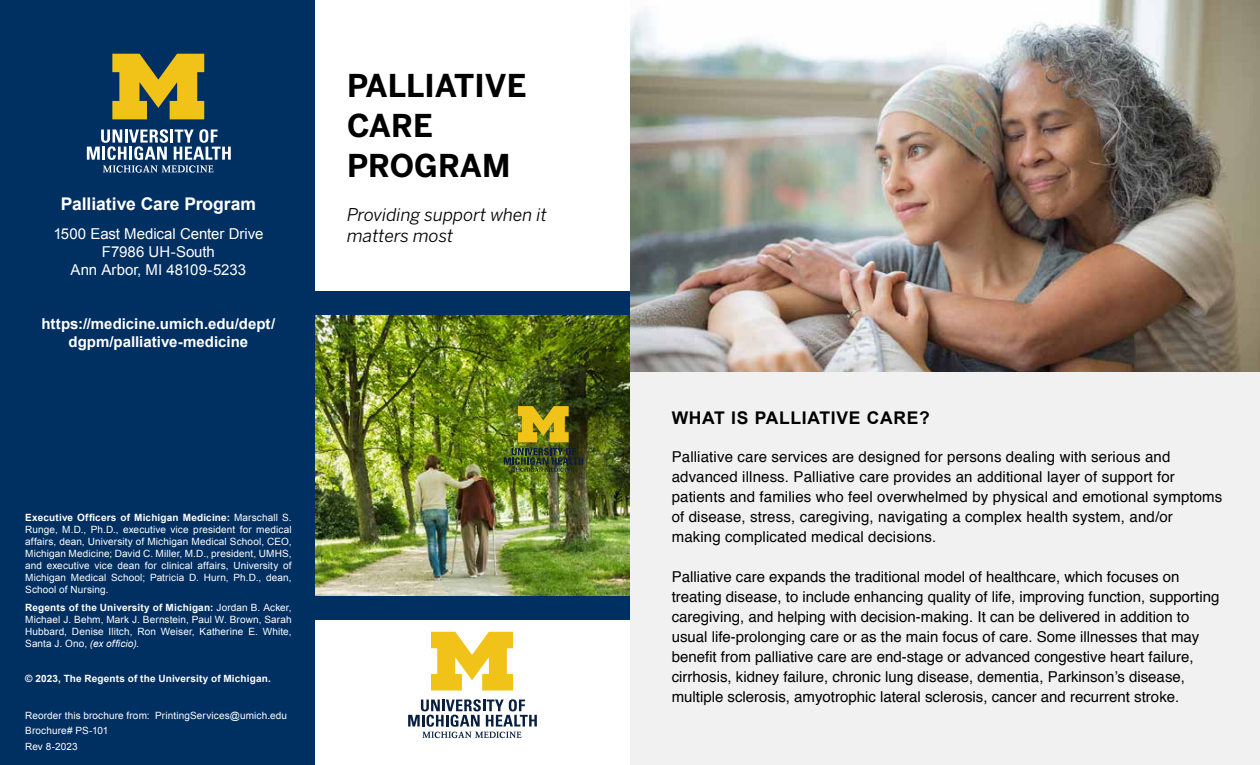
<style>
.page{position:relative;width:1260px;height:765px;background:#fff}
.page>*{position:absolute;margin:0;border:0;box-sizing:border-box;transform-origin:0 0}
.t1{font:700 31.25px/40px "Benton Sans";color:#000}
.t2{font:italic 17.5px/21px "Benton Sans";color:#000}
.t3{font:700 17.5px "Arial";color:#fff}
.t4{font:700 17.5px "Arial";letter-spacing:.04em;color:#000}
.t5{font:15px/20px "Helvetica";color:#000}
.t6{font:15px/18px "Arial";letter-spacing:-.005em;color:#fff;text-align:center}
.t7{font:700 15px/18px "Arial";color:#fff;text-align:center}
.t8{font:10px/12px "Arial";letter-spacing:.01em;color:#fff;text-align:justify}
.t9{font:700 10px "Arial";letter-spacing:.015em;color:#fff}
.s1{font-weight:700}
.s2{font-style:italic}
</style>
<div class="page">
<div style="left:0;top:0;width:315px;height:765px;background:#002f62"></div>
<div style="left:630px;top:48px;width:630px;height:717px;background:#f1f1f2"></div>
<img style="left:630px;top:0;width:630px;height:371px">
<img style="left:315px;top:315px;width:315px;height:281px">
<div style="left:315px;top:292px;width:315px;height:23px;background:#002f62"></div>
<div style="left:315px;top:596px;width:315px;height:24px;background:#002f62"></div>
<svg style="left:518px;top:406px;width:51px;height:36px;background:#c6a919"></svg>
<svg style="left:504px;top:448px;width:79px;height:24px;background:#3c4d26"></svg>
<svg style="left:112px;top:54px;width:92px;height:65px"></svg>
<svg style="left:87px;top:129px;width:144px;height:44px"></svg>
<svg style="left:431px;top:632px;width:82px;height:58px"></svg>
<svg style="left:408px;top:699px;width:129px;height:39px"></svg>
<p class="t3" style="left:61px;top:193px;width:197px">Palliative Care Program</p>
<p class="t6" style="left:53px;top:225px;width:212px">1500 East Medical Center Drive<br>F7986 UH-South<br>Ann Arbor, MI 48109-5233</p>
<p class="t7" style="left:42px;top:316px;width:235px">https://medicine.umich.edu/dept/ dgpm/palliative-medicine</p>
<h1 class="t1" style="left:347px;top:66px;width:181px">PALLIATIVE<br>CARE<br>PROGRAM</h1>
<p class="t2" style="left:347px;top:204px;width:201px">Providing support when it matters most</p>
<p class="t8" style="left:25px;top:512px;width:268px"><span class="s1">Executive Officers of Michigan Medicine:</span> Marschall S.<br>Runge, M.D., Ph.D., executive vice president for medical affairs, dean, University of Michigan Medical School, CEO, Michigan Medicine; David C. Miller, M.D., president, UMHS, and executive vice dean for clinical affairs, University of Michigan Medical School; Patricia D. Hurn, Ph.D., dean, School of Nursing.</p>
<p class="t8" style="left:25px;top:601px;width:268px"><span class="s1">Regents of the University of Michigan:</span> Jordan B. Acker, Michael J. Behm, Mark J. Bernstein, Paul W. Brown, Sarah Hubbard, Denise Ilitch, Ron Weiser, Katherine E. White, Santa J. Ono, <span class="s2">(ex officio).</span></p>
<p class="t9" style="left:25px;top:672px;width:247px">© 2023, The Regents of the University of Michigan.</p>
<p class="t8" style="left:25px;top:707px;width:263px;line-height:15.6px;text-align:left">Reorder this brochure from: PrintingServices@umich.edu<br>Brochure# PS-101<br>Rev 8-2023</p>
<p class="t4" style="left:672px;top:406px;width:260px">WHAT IS PALLIATIVE CARE?</p>
<p class="t5" style="left:672px;top:447px;width:552px">Palliative care services are designed for persons dealing with serious and advanced illness. Palliative care provides an additional layer of support for patients and families who feel overwhelmed by physical and emotional symptoms of disease, stress, caregiving, navigating a complex health system, and/or making complicated medical decisions.</p>
<p class="t5" style="left:672px;top:567px;width:549px">Palliative care expands the traditional model of healthcare, which focuses on treating disease, to include enhancing quality of life, improving function, supporting caregiving, and helping with decision-making. It can be delivered in addition to usual life-prolonging care or as the main focus of care. Some illnesses that may benefit from palliative care are end-stage or advanced congestive heart failure, cirrhosis, kidney failure, chronic lung disease, dementia, Parkinson’s disease, multiple sclerosis, amyotrophic lateral sclerosis, cancer and recurrent stroke.</p>
</div>
